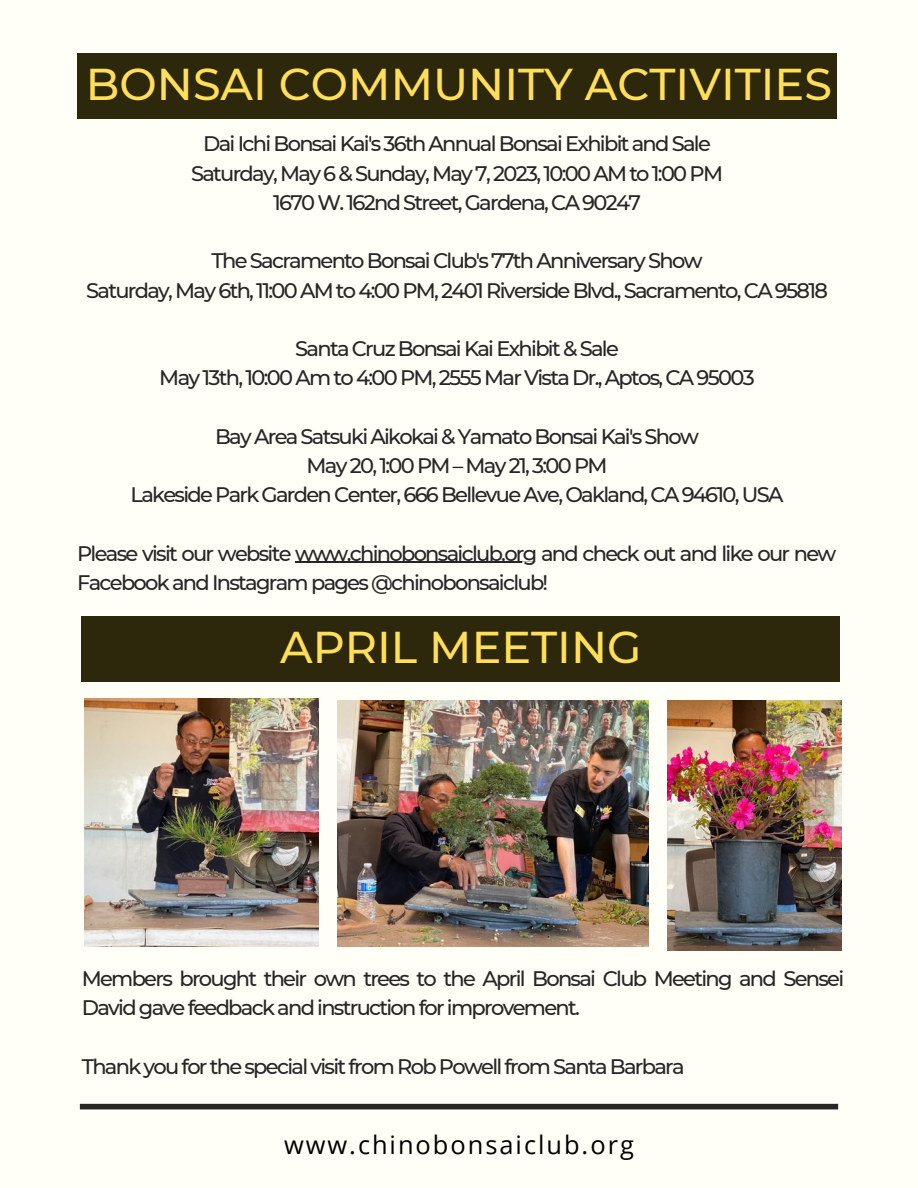
<style>
.page{position:relative;width:918px;height:1188px;background:#fffef7}
.page>*{position:absolute;margin:0;border:0;box-sizing:border-box;transform-origin:0 0}
.t1{font:500 44.4px "Montserrat";color:#ffde59}
.t2{font:25.35px "Open Sans";letter-spacing:.08em;color:#000}
.t3{font:500 21px/29.2px "Montserrat";letter-spacing:-.08em;color:#272525}
</style>
<div class="page">
<img style="left:84px;top:698px;width:234px;height:249px">
<img style="left:338px;top:700px;width:310px;height:246px">
<div style="left:80px;top:1104px;width:758px;height:5px;background:#272525"></div>
<div style="left:78px;top:54px;width:758px;height:65px;background:#2d280c"></div>
<hr style="left:295px;top:562px;width:241px;height:1px;background:#272525">
<div style="left:82px;top:616px;width:758px;height:65px;background:#2d280c"></div>
<img style="left:667px;top:701px;width:174px;height:249px">
<p class="t1" style="left:86px;top:57px;width:748px">BONSAI COMMUNITY ACTIVITIES</p>
<p class="t3" style="left:203px;top:129px;width:509px">Dai Ichi Bonsai Kai's 36th Annual Bonsai Exhibit and Sale</p>
<p class="t3" style="left:191px;top:158px;width:534px">Saturday, May 6 &amp; Sunday, May 7, 2023, 10:00 AM to 1:00 PM</p>
<p class="t3" style="left:273px;top:188px;width:369px">1670 W. 162nd Street, Gardena, CA 90247</p>
<p class="t3" style="left:212px;top:246px;width:492px">The Sacramento Bonsai Club's 77th Anniversary Show</p>
<p class="t3" style="left:86px;top:275px;width:743px">Saturday, May 6th, 11:00 AM to 4:00 PM, 2401 Riverside Blvd., Sacramento, CA 95818</p>
<p class="t3" style="left:295px;top:334px;width:325px">Santa Cruz Bonsai Kai Exhibit &amp; Sale</p>
<p class="t3" style="left:159px;top:363px;width:597px">May 13th, 10:00 Am to 4:00 PM, 2555 Mar Vista Dr., Aptos, CA 95003</p>
<p class="t3" style="left:215px;top:422px;width:485px">Bay Area Satsuki Aikokai &amp; Yamato Bonsai Kai's Show</p>
<p class="t3" style="left:307px;top:451px;width:302px">May 20, 1:00 PM – May 21, 3:00 PM</p>
<p class="t3" style="left:131px;top:480px;width:654px">Lakeside Park Garden Center, 666 Bellevue Ave, Oakland, CA 94610, USA</p>
<p class="t3" style="left:77px;top:539px;width:761px">Please visit our website www.chinobonsaiclub.org and check out and like our new<br>Facebook and Instagram pages @chinobonsaiclub!</p>
<p class="t1" style="left:280px;top:620px;width:363px">APRIL MEETING</p>
<p class="t3" style="left:82px;top:964px;width:764px">Members brought their own trees to the April Bonsai Club Meeting and Sensei<br>David gave feedback and instruction for improvement.</p>
<p class="t3" style="left:82px;top:1052px;width:604px">Thank you for the special visit from Rob Powell from Santa Barbara</p>
<p class="t2" style="left:284px;top:1126px;width:351px">www.chinobonsaiclub.org</p>
</div>
